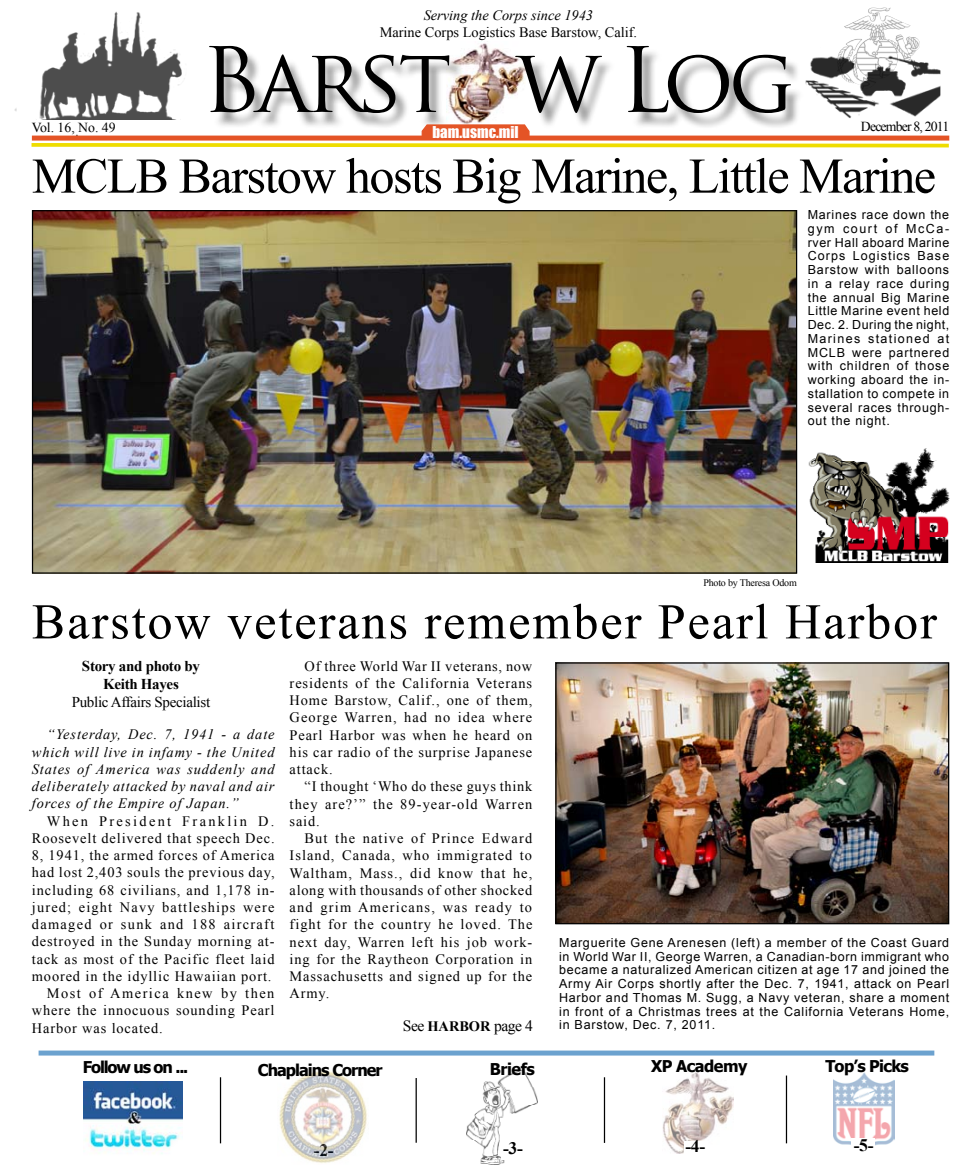
<style>
.page{position:relative;width:955px;height:1170px;background:#fff}
.page>*{position:absolute;margin:0;border:0;box-sizing:border-box;transform-origin:0 0}
.t1{font:87.5px "Trajan Pro";letter-spacing:-.065em;color:#000}
.t2{font:50px "Times New Roman";letter-spacing:-.03em;color:#000}
.t3{font:50px "Times New Roman";letter-spacing:.04em;color:#000}
.t4{font:700 17.5px "Times New Roman";color:#000}
.t5{font:700 16.25px "Tahoma";letter-spacing:-.06em;color:#000}
.t6{font:700 16.25px "Tahoma";letter-spacing:-.04em;color:#000}
.t7{font:700 16.25px "Tahoma";letter-spacing:-.03em;color:#000}
.t8{font:15.62px "Times New Roman";letter-spacing:-.03em;color:#000}
.t9{font:700 15px/18px "Times New Roman";letter-spacing:-.02em;color:#000;text-align:center}
.t10{font:15px "Times New Roman";letter-spacing:-.02em;color:#000}
.t11{font:15px "Impact";color:#fff}
.t12{font:14.38px/17.2px "Times New Roman";letter-spacing:.06em;color:#000;text-align:justify}
.t13{font:italic 14.38px/17.2px "Times New Roman";letter-spacing:.05em;color:#000;text-align:justify}
.t14{font:14.38px "Times New Roman";color:#000}
.t15{font:14.38px "Times New Roman";letter-spacing:.08em;color:#000}
.t16{font:14.38px "Times New Roman";letter-spacing:.09em;color:#000}
.t17{font:italic 14.38px "Times New Roman";color:#000}
.t18{font:14.38px "Times New Roman";letter-spacing:.16em;color:#000}
.t19{font:14.38px "Times New Roman";letter-spacing:.105em;color:#000}
.t20{font:13.75px "Times New Roman";letter-spacing:-.06em;color:#000}
.t21{font:12.5px/13.8px "Arial";letter-spacing:.06em;color:#000;text-align:justify}
.t22{font:10px "Times New Roman";letter-spacing:-.02em;color:#000}
.s1{font-weight:700;font-size:14.38px}
</style>
<div class="page">
<img style="left:662px;top:1072px;width:71px;height:81px">
<img style="left:833px;top:1072px;width:61px;height:74px">
<img style="left:854px;top:7px;width:30px;height:15px">
<img style="left:14px;top:11px;width:171px;height:109px">
<hr style="left:785px;top:1076px;width:2px;height:67px;background:#000">
<div style="left:39px;top:1051px;width:895px;height:5px;background:#6ca2cf"></div>
<img style="left:467px;top:1070px;width:70px;height:94px">
<div style="left:501px;top:1142px;width:23px;height:18px;background:#fff"></div>
<img style="left:479px;top:43px;width:19px;height:6px">
<div style="left:209px;top:49px;width:745px;height:133px;background:#000;opacity:.41"></div>
<hr style="left:220px;top:1077px;width:1px;height:66px;background:#000">
<hr style="left:415px;top:1078px;width:2px;height:65px;background:#000">
<div style="left:851px;top:1138px;width:24px;height:17px;background:#fff"></div>
<hr style="left:603px;top:1077px;width:2px;height:66px;background:#000">
<svg style="left:31px;top:124px;width:921px;height:25px"></svg>
<img style="left:279px;top:1070px;width:88px;height:93px">
<img style="left:83px;top:1082px;width:99px;height:72px">
<div style="left:684px;top:1141px;width:23px;height:15px;background:#fff"></div>
<img style="left:557px;top:664px;width:390px;height:258px">
<div style="left:555px;top:662px;width:394px;height:262px;border:1px solid #000"></div>
<img style="left:34px;top:212px;width:761px;height:360px">
<img style="left:808px;top:449px;width:141px;height:113px">
<p class="t17" style="left:423px;top:5px;width:171px">Serving the Corps since 1943</p>
<p class="t14" style="left:379px;top:22px;width:259px">Marine Corps Logistics Base Barstow, Calif.</p>
<p class="t20" style="left:32px;top:118px;width:85px">Vol. 16, No. 49</p>
<h1 class="t1" style="left:201px;top:24px;width:595px">Barst w Log</h1>
<p class="t11" style="left:432px;top:120px;width:88px">bam.usmc.mil</p>
<p class="t20" style="left:860px;top:117px;width:90px">December 8, 2011</p>
<h2 class="t2" style="left:32px;top:142px;width:905px">MCLB Barstow hosts Big Marine, Little Marine</h2>
<p class="t21" style="left:807px;top:208px;width:143px">Marines race down the gym court of McCa&shy;rver Hall aboard Marine Corps Logistics Base Barstow with balloons in a relay race during the annual Big Marine Little Marine event held Dec. 2. During the night, Marines stationed at MCLB were partnered with children of those working aboard the in&shy;stallation to compete in several races through&shy;out the night.</p>
<p class="t22" style="left:703px;top:576px;width:95px">Photo by Theresa Odom</p>
<h2 class="t3" style="left:32px;top:588px;width:906px">Barstow veterans remember Pearl Harbor</h2>
<p class="t9" style="left:82px;top:656px;width:119px">Story and photo by<br>Keith Hayes</p>
<p class="t10" style="left:72px;top:692px;width:140px">Public Affairs Specialist</p>
<p class="t12" style="left:289px;top:657px;width:244px;text-indent:15px">Of three World War II veterans, now residents of the California Veterans Home Barstow, Calif., one of them, George Warren, had no idea where Pearl Harbor was when he heard on his car radio of the surprise Japanese attack.</p>
<p class="t12" style="left:289px;top:778px;width:244px;text-indent:15px">“I thought ‘Who do these guys think they are?’” the 89-year-old Warren said.</p>
<p class="t12" style="left:289px;top:829px;width:244px;text-indent:15px">But the native of Prince Edward Island, Canada, who immigrated to Waltham, Mass., did know that he, along with thousands of other shocked and grim Americans, was ready to fight for the country he loved. The next day, Warren left his job work&shy;ing for the Raytheon Corporation in Massachusetts and signed up for the Army.</p>
<p class="t13" style="left:32px;top:726px;width:244px;text-indent:15px">“Yesterday, Dec. 7, 1941 - a date which will live in infamy - the United States of America was suddenly and deliberately attacked by naval and air forces of the Empire of Japan.”</p>
<p class="t18" style="left:47px;top:811px;width:229px">When President Franklin D.</p>
<p class="t12" style="left:32px;top:829px;width:244px">Roosevelt delivered that speech Dec.</p>
<p class="t12" style="left:32px;top:846px;width:244px">8, 1941, the armed forces of America</p>
<p class="t12" style="left:32px;top:864px;width:244px">had lost 2,403 souls the previous day,</p>
<p class="t12" style="left:32px;top:881px;width:244px">including 68 civilians, and 1,178 in-</p>
<p class="t15" style="left:32px;top:897px;width:244px">jured; eight Navy battleships were</p>
<p class="t16" style="left:32px;top:915px;width:244px">damaged or sunk and 188 aircraft</p>
<p class="t12" style="left:32px;top:933px;width:244px">destroyed in the Sunday morning at-</p>
<p class="t12" style="left:32px;top:950px;width:244px">tack as most of the Pacific fleet laid</p>
<p class="t12" style="left:32px;top:967px;width:241px">moored in the idyllic Hawaiian port.</p>
<p class="t19" style="left:47px;top:984px;width:229px">Most of America knew by then</p>
<p class="t12" style="left:32px;top:1002px;width:244px">where the innocuous sounding Pearl</p>
<p class="t12" style="left:32px;top:1019px;width:132px">Harbor was located.</p>
<p class="t21" style="left:559px;top:936px;width:391px">Marguerite Gene Arenesen (left) a member of the Coast Guard in World War II, George Warren, a Canadian-born immigrant who became a naturalized American citizen at age 17 and joined the Army Air Corps shortly after the Dec. 7, 1941, attack on Pearl Harbor and Thomas M. Sugg, a Navy veteran, share a moment in front of a Christmas trees at the California Veterans Home, in Barstow, Dec. 7, 2011.</p>
<p class="t8" style="left:403px;top:1015px;width:131px">See <span class="s1">HARBOR</span> page 4</p>
<p class="t5" style="left:83px;top:1055px;width:107px">Follow us on ...</p>
<p class="t5" style="left:258px;top:1058px;width:126px">Chaplains Corner</p>
<p class="t7" style="left:651px;top:1055px;width:98px">XP Academy</p>
<p class="t6" style="left:825px;top:1055px;width:85px">Top’s Picks</p>
<p class="t5" style="left:490px;top:1058px;width:46px">Briefs</p>
<p class="t4" style="left:314px;top:1138px;width:21px">-2-</p>
<p class="t4" style="left:503px;top:1136px;width:21px">-3-</p>
<p class="t4" style="left:685px;top:1135px;width:21px">-4-</p>
<p class="t4" style="left:853px;top:1133px;width:21px">-5-</p>
</div>
